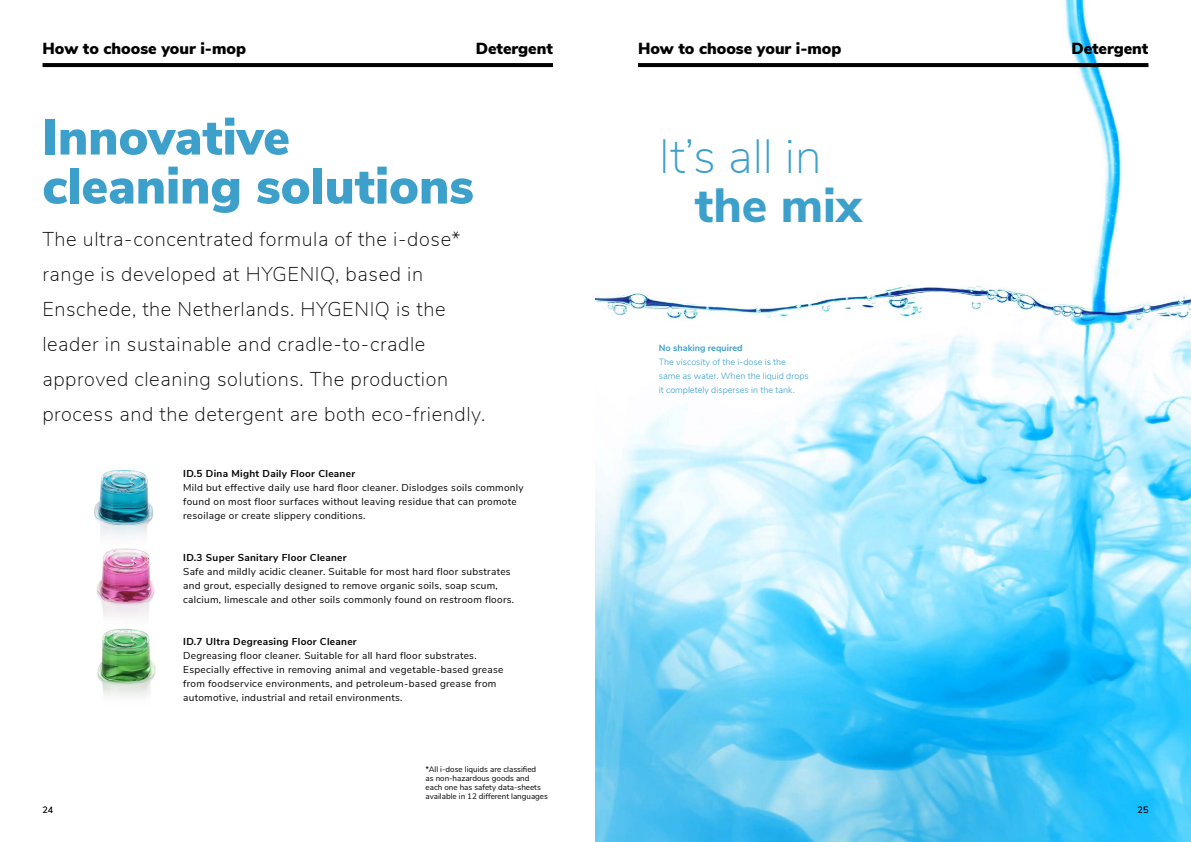
<style>
.page{position:relative;width:1191px;height:842px;background:#fff}
.page>*{position:absolute;margin:0;border:0;box-sizing:border-box;transform-origin:0 0}
.t1{font:900 50px/49px "Nunito Sans";color:#3ca0cb}
.t2{font:200 47.9px "Nunito Sans";color:#3ca0cb}
.t3{font:800 47.9px "Nunito Sans";color:#3ca0cb}
.t4{font:200 20px/35px "Nunito Sans";letter-spacing:.03em;color:#000}
.t5{font:900 16px "Nunito Sans";color:#000}
.t6{font:10px/14px "Nunito Sans";letter-spacing:.03em;color:#000}
.t7{font:700 10px "Nunito Sans";letter-spacing:.03em;color:#000}
.t8{font:300 9px/14px "Nunito Sans";color:#3ca0cb}
.t9{font:700 9px "Nunito Sans";color:#3ca0cb}
.t10{font:300 9px "Nunito Sans";color:#000}
.t11{font:8px/9px "Nunito Sans";color:#000}
</style>
<div class="page">
<img style="left:94px;top:469px;width:61px;height:148px">
<img style="left:97px;top:628px;width:59px;height:68px">
<img style="left:595px;top:0;width:596px;height:842px">
<svg style="left:43px;top:63px;width:510px;height:4px;background:#040404"></svg>
<svg style="left:638px;top:63px;width:510px;height:4px;background:#040404"></svg>
<h3 class="t5" style="left:43px;top:36px;width:205px">How to choose your i-mop</h3>
<h3 class="t5" style="left:476px;top:36px;width:79px">Detergent</h3>
<h3 class="t5" style="left:638px;top:36px;width:205px">How to choose your i-mop</h3>
<h3 class="t5" style="left:1071px;top:36px;width:79px">Detergent</h3>
<h1 class="t1" style="left:42px;top:111px;width:433px">Innovative cleaning solutions</h1>
<p class="t4" style="left:42px;top:220px;width:444px">The ultra-concentrated formula of the i-dose* range is developed at HYGENIQ, based in Enschede, the Netherlands. HYGENIQ is the leader in sustainable and cradle-to-cradle approved cleaning solutions. The production process and the detergent are both eco-friendly.</p>
<p class="t7" style="left:183px;top:466px;width:173px">ID.5 Dina Might Daily Floor Cleaner</p>
<p class="t6" style="left:183px;top:479px;width:342px">Mild but effective daily use hard floor cleaner. Dislodges soils commonly found on most floor surfaces without leaving residue that can promote resoilage or create slippery conditions.</p>
<p class="t7" style="left:183px;top:550px;width:165px">ID.3 Super Sanitary Floor Cleaner</p>
<p class="t6" style="left:183px;top:563px;width:332px">Safe and mildly acidic cleaner. Suitable for most hard floor substrates and grout, especially designed to remove organic soils, soap scum, calcium, limescale and other soils commonly found on restroom floors.</p>
<p class="t7" style="left:183px;top:634px;width:175px">ID.7 Ultra Degreasing Floor Cleaner</p>
<p class="t6" style="left:183px;top:647px;width:322px">Degreasing floor cleaner. Suitable for all hard floor substrates.<br>Especially effective in removing animal and vegetable-based grease from foodservice environments, and petroleum-based grease from automotive, industrial and retail environments.</p>
<p class="t11" style="left:425px;top:764px;width:124px">*All i-dose liquids are classified<br>as non-hazardous goods and each one has safety data-sheets available in 12 different languages</p>
<h2 class="t2" style="left:659px;top:122px;width:164px">It’s all in</h2>
<h2 class="t3" style="left:695px;top:170px;width:169px">the mix</h2>
<p class="t9" style="left:659px;top:341px;width:85px">No shaking required</p>
<p class="t8" style="left:659px;top:354px;width:151px">The viscosity of the i-dose is the same as water. When the liquid drops it completely disperses in the tank.</p>
<p class="t10" style="left:43px;top:803px;width:12px">24</p>
<p class="t10" style="left:1137px;top:803px;width:12px">25</p>
</div>
